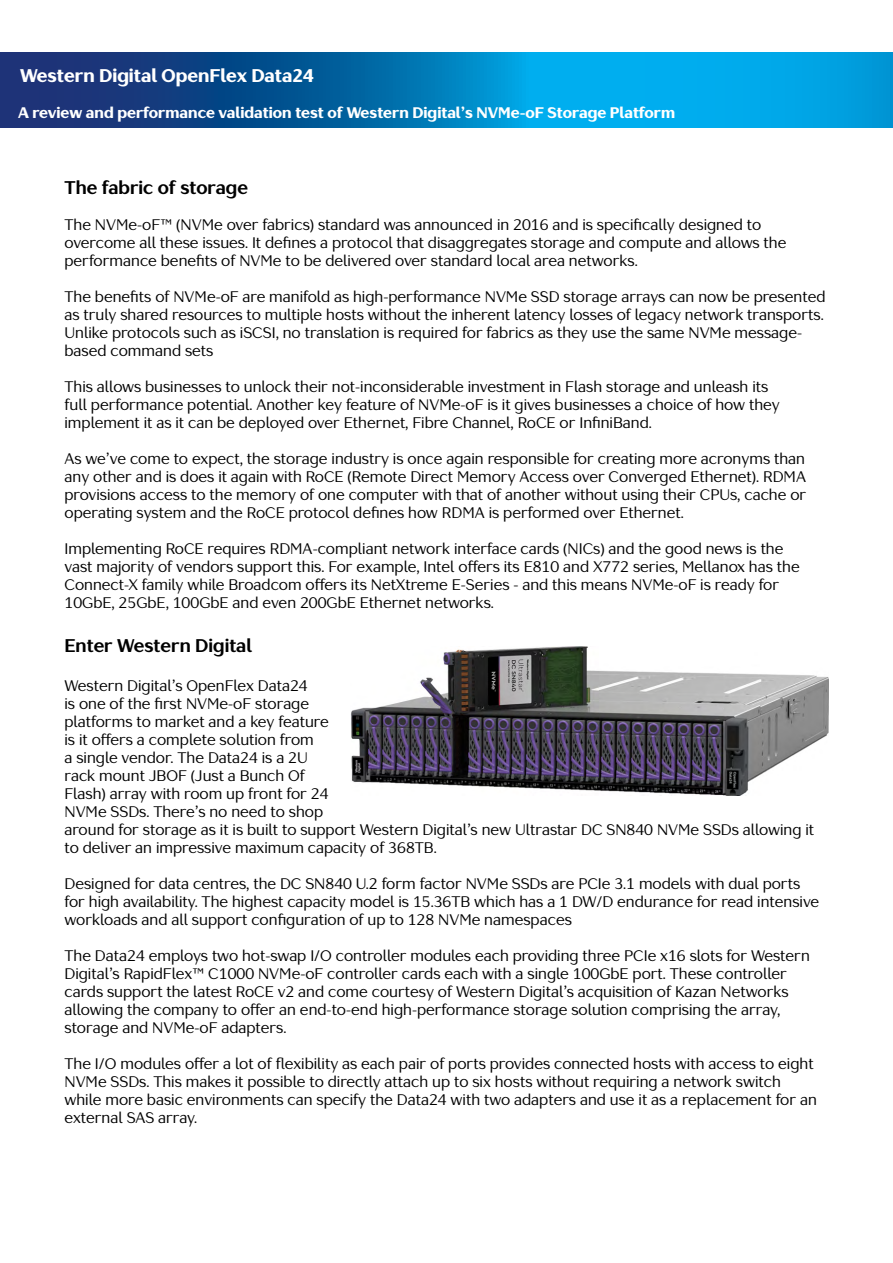
<style>
.page{position:relative;width:893px;height:1263px;background:#fff}
.page>*{position:absolute;margin:0;border:0;box-sizing:border-box;transform-origin:0 0}
.t1{font:700 18px "Lagu Sans";color:#000}
.t2{font:800 18px "Lagu Sans";color:#fff}
.t3{font:15px/18px "Lagu Sans";color:#000}
.t4{font:800 15px "Lagu Sans";color:#fff}
</style>
<div class="page">
<svg style="left:0;top:52px;width:893px;height:76px;background:#0578b8"></svg>
<img style="left:351px;top:646px;width:477px;height:150px">
<p class="t2" style="left:20px;top:62px;width:295px">Western Digital OpenFlex Data24</p>
<p class="t4" style="left:18px;top:101px;width:659px">A review and performance validation test of Western Digital’s NVMe-oF Storage Platform</p>
<p class="t1" style="left:64px;top:173px;width:185px">The fabric of storage</p>
<p class="t3" style="left:64px;top:215px;width:723px">The NVMe-oF™ (NVMe over fabrics) standard was announced in 2016 and is specifically designed to overcome all these issues. It defines a protocol that disaggregates storage and compute and allows the performance benefits of NVMe to be delivered over standard local area networks.</p>
<p class="t3" style="left:64px;top:287px;width:762px">The benefits of NVMe-oF are manifold as high-performance NVMe SSD storage arrays can now be presented as truly shared resources to multiple hosts without the inherent latency losses of legacy network transports.<br>Unlike protocols such as iSCSI, no translation is required for fabrics as they use the same NVMe message&shy;based command sets</p>
<p class="t3" style="left:64px;top:377px;width:717px">This allows businesses to unlock their not-inconsiderable investment in Flash storage and unleash its full performance potential. Another key feature of NVMe-oF is it gives businesses a choice of how they implement it as it can be deployed over Ethernet, Fibre Channel, RoCE or InfiniBand.</p>
<p class="t3" style="left:64px;top:449px;width:743px;text-align:justify">As we’ve come to expect, the storage industry is once again responsible for creating more acronyms than any other and is does it again with RoCE (Remote Direct Memory Access over Converged Ethernet). RDMA provisions access to the memory of one computer with that of another without using their CPUs, cache or operating system and the RoCE protocol defines how RDMA is performed over Ethernet.</p>
<p class="t3" style="left:64px;top:539px;width:737px">Implementing RoCE requires RDMA-compliant network interface cards (NICs) and the good news is the vast majority of vendors support this. For example, Intel offers its E810 and X772 series, Mellanox has the Connect-X family while Broadcom offers its NetXtreme E-Series - and this means NVMe-oF is ready for 10GbE, 25GbE, 100GbE and even 200GbE Ethernet networks.</p>
<p class="t1" style="left:64px;top:631px;width:189px">Enter Western Digital</p>
<p class="t3" style="left:64px;top:676px;width:751px">Western Digital’s OpenFlex Data24<br>is one of the first NVMe-oF storage<br>platforms to market and a key feature<br>is it offers a complete solution from<br>a single vendor. The Data24 is a 2U<br>rack mount JBOF (Just a Bunch Of<br>Flash) array with room up front for 24<br>NVMe SSDs. There’s no need to shop<br>around for storage as it is built to support Western Digital’s new Ultrastar DC SN840 NVMe SSDs allowing it to deliver an impressive maximum capacity of 368TB.</p>
<p class="t3" style="left:64px;top:874px;width:756px">Designed for data centres, the DC SN840 U.2 form factor NVMe SSDs are PCIe 3.1 models with dual ports for high availability. The highest capacity model is 15.36TB which has a 1 DW/D endurance for read intensive workloads and all support configuration of up to 128 NVMe namespaces</p>
<p class="t3" style="left:64px;top:946px;width:747px">The Data24 employs two hot-swap I/O controller modules each providing three PCIe x16 slots for Western Digital’s RapidFlex™ C1000 NVMe-oF controller cards each with a single 100GbE port. These controller cards support the latest RoCE v2 and come courtesy of Western Digital’s acquisition of Kazan Networks allowing the company to offer an end-to-end high-performance storage solution comprising the array, storage and NVMe-oF adapters.</p>
<p class="t3" style="left:64px;top:1054px;width:754px">The I/O modules offer a lot of flexibility as each pair of ports provides connected hosts with access to eight NVMe SSDs. This makes it possible to directly attach up to six hosts without requiring a network switch while more basic environments can specify the Data24 with two adapters and use it as a replacement for an external SAS array.</p>
</div>
